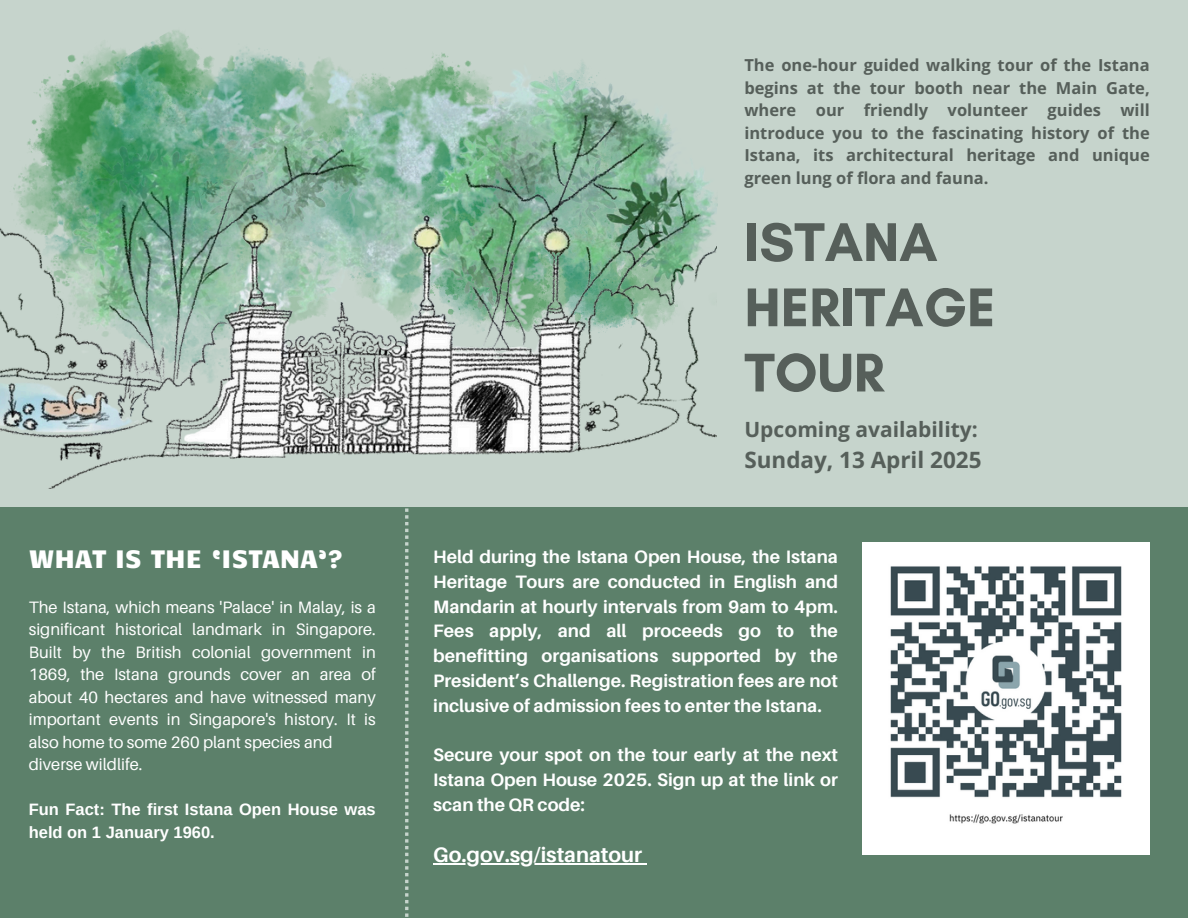
<style>
.page{position:relative;width:1188px;height:918px;background:#c6d4cc}
.page>*{position:absolute;margin:0;border:0;box-sizing:border-box;transform-origin:0 0}
.t1{font:700 55.5px/65.2px "Glacial Indifference";color:#565f5a}
.t2{font:25.5px "Candal";color:#fff}
.t3{font:700 22.5px "Open Sans";color:#565f5a}
.t4{font:700 21px "Open Sans";color:#565f5a}
.t5{font:700 21px "Aileron";color:#fff}
.t6{font:700 18px/24.8px "Aileron";color:#fff;text-align:justify}
.t7{font:16.5px/22.5px "Aileron";color:#fff;text-align:justify}
.t8{font:700 16.5px/22.5px "Open Sans";color:#565f5a;text-align:justify}
.t9{font:700 16.5px/22.5px "Arimo";color:#fff}
</style>
<div class="page">
<img style="left:0;top:53px;width:717px;height:435px">
<div style="left:0;top:507px;width:1188px;height:411px;background:#5c806a"></div>
<img style="left:863px;top:543px;width:287px;height:311px">
<svg style="left:405px;top:508px;width:3px;height:409px"></svg>
<img style="left:0;top:30px;width:305px;height:265px">
<hr style="left:433px;top:864px;width:209px;height:1px;background:#fff">
<h4 class="t2" style="left:29px;top:540px;width:317px">WHAT IS THE ‘ISTANA’?</h4>
<h1 class="t7" style="left:29px;top:595px;width:349px">The Istana, which means 'Palace' in Malay, is a significant historical landmark in Singapore.<br>Built by the British colonial government in 1869, the Istana grounds cover an area of about 40 hectares and have witnessed many important events in Singapore's history. It is also home to some 260 plant species and</h1>
<h3 class="t7" style="left:29px;top:753px;width:115px">diverse wildlife.</h3>
<p class="t9" style="left:29px;top:798px;width:349px">Fun Fact: The first Istana Open House was held on 1 January 1960.</p>
<p class="t8" style="left:744px;top:53px;width:407px">The one-hour guided walking tour of the Istana begins at the tour booth near the Main Gate, where our friendly volunteer guides will introduce you to the fascinating history of the Istana, its architectural heritage and unique green lung of flora and fauna.</p>
<p class="t1" style="left:744px;top:209px;width:253px">ISTANA<br>HERITAGE<br>TOUR</p>
<h2 class="t4" style="left:744px;top:414px;width:235px">Upcoming availability:</h2>
<h2 class="t3" style="left:744px;top:444px;width:239px">Sunday, 13 April 2025</h2>
<p class="t6" style="left:433px;top:544px;width:406px">Held during the Istana Open House, the Istana Heritage Tours are conducted in English and Mandarin at hourly intervals from 9am to 4pm.<br>Fees apply, and all proceeds go to the benefitting organisations supported by the President’s Challenge. Registration fees are not inclusive of admission fees to enter the Istana.</p>
<p class="t6" style="left:433px;top:742px;width:406px">Secure your spot on the tour early at the next Istana Open House 2025. Sign up at the link or scan the QR code:</p>
<p class="t5" style="left:433px;top:842px;width:210px">Go.gov.sg/istanatour</p>
</div>
